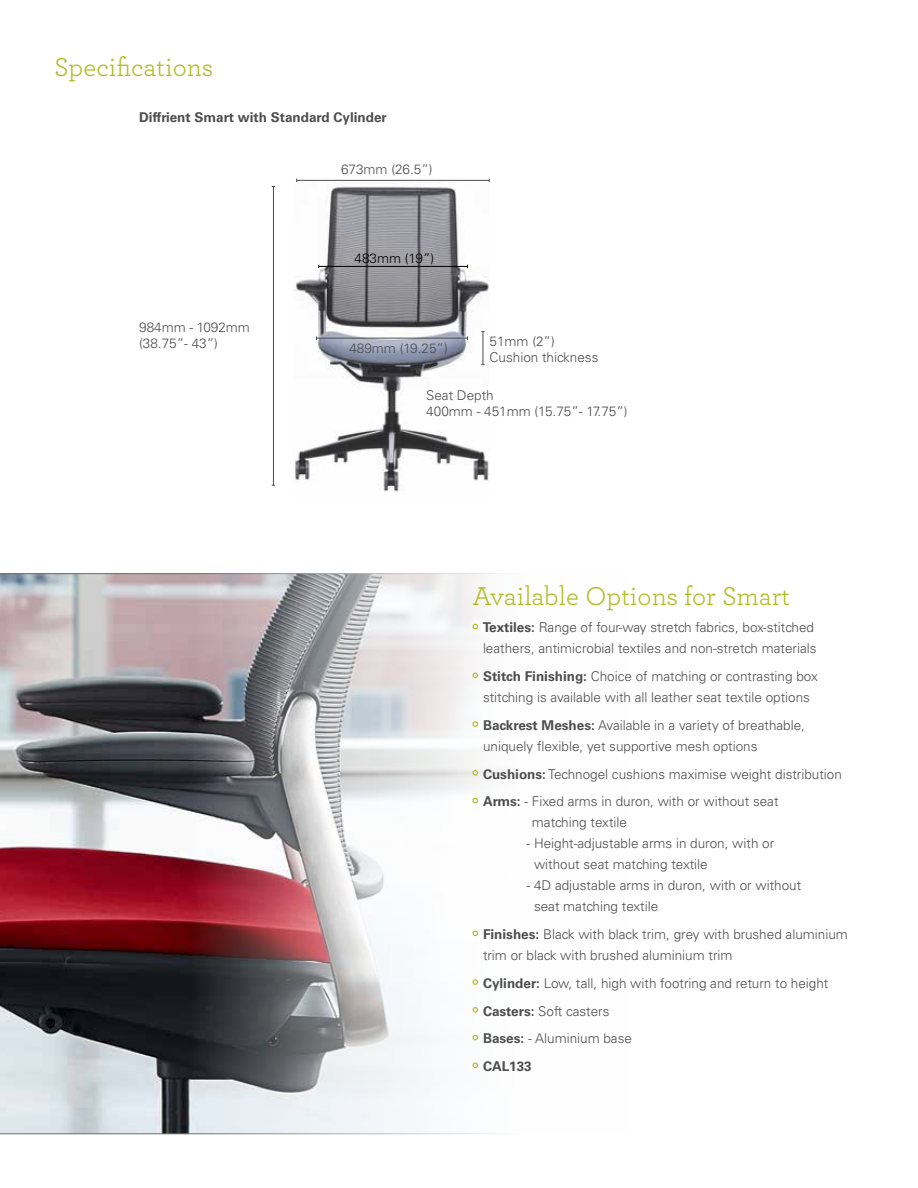
<style>
.page{position:relative;width:918px;height:1188px;background:#fff}
.page>*{position:absolute;margin:0;border:0;box-sizing:border-box;transform-origin:0 0}
.t1{font:27px "Archer";color:#b0bc22}
.t2{font:300 13.5px/21px "Univers";color:#4d4d4f}
.t3{font:700 13.5px "Univers";color:#4d4d4f}
.t4{font:300 13.5px "Univers";color:#000}
.s1{font-weight:700}
</style>
<div class="page">
<svg style="left:0;top:573px;width:505px;height:561px"></svg>
<svg style="left:472px;top:624px;width:6px;height:5px"></svg>
<svg style="left:472px;top:673px;width:6px;height:5px"></svg>
<svg style="left:472px;top:721px;width:6px;height:6px"></svg>
<svg style="left:472px;top:770px;width:6px;height:6px"></svg>
<svg style="left:472px;top:798px;width:6px;height:5px"></svg>
<svg style="left:472px;top:931px;width:6px;height:5px"></svg>
<svg style="left:472px;top:979px;width:6px;height:6px"></svg>
<svg style="left:472px;top:1007px;width:6px;height:6px"></svg>
<svg style="left:472px;top:1035px;width:6px;height:5px"></svg>
<svg style="left:472px;top:1063px;width:6px;height:5px"></svg>
<img style="left:294px;top:186px;width:196px;height:306px">
<hr style="left:273px;top:186px;width:1px;height:299px;background:#4d4d4f">
<hr style="left:483px;top:332px;width:1px;height:33px;background:#4d4d4f">
<hr style="left:297px;top:180px;width:192px;height:1px;background:#4d4d4f">
<hr style="left:319px;top:266px;width:148px;height:1px;background:#000">
<hr style="left:317px;top:338px;width:150px;height:1px;background:#4d4d4f">
<h1 class="t1" style="left:54px;top:48px;width:161px">Specifications</h1>
<p class="t3" style="left:139px;top:110px;width:249px">Diffrient Smart with Standard Cylinder</p>
<p class="t2" style="left:341px;top:159px;width:93px">673mm (26.5”)</p>
<p class="t2" style="left:139px;top:319px;width:112px;line-height:16.2px">984mm - 1092mm (38.75”- 43”)</p>
<p class="t4" style="left:355px;top:250px;width:81px">483mm (19”)</p>
<p class="t2" style="left:490px;top:333px;width:110px;line-height:16.2px">51mm (2”)<br>Cushion thickness</p>
<p class="t2" style="left:426px;top:387px;width:203px;line-height:16.2px">Seat Depth<br>400mm - 451mm (15.75”- 17.75”)</p>
<p class="t2" style="left:349px;top:338px;width:100px">489mm (19.25”)</p>
<h1 class="t1" style="left:472px;top:577px;width:319px">Available Options for Smart</h1>
<p class="t2" style="left:483px;top:617px;width:335px"><span class="s1">Textiles:</span> Range of four-way stretch fabrics, box-stitched leathers, antimicrobial textiles and non-stretch materials</p>
<p class="t2" style="left:483px;top:666px;width:336px"><span class="s1">Stitch Finishing:</span> Choice of matching or contrasting box stitching is available with all leather seat textile options</p>
<p class="t2" style="left:483px;top:715px;width:324px"><span class="s1">Backrest Meshes:</span> Available in a variety of breathable, uniquely flexible, yet supportive mesh options</p>
<p class="t2" style="left:483px;top:760px;width:360px;line-height:27.8px"><span class="s1">Cushions:</span> Technogel cushions maximise weight distribution<br><span class="s1">Arms:</span> - Fixed arms in duron, with or without seat</p>
<p class="t2" style="left:532px;top:812px;width:97px">matching textile</p>
<p class="t2" style="left:534px;top:833px;width:242px;text-indent:-8px">- Height-adjustable arms in duron, with or without seat matching textile</p>
<p class="t2" style="left:534px;top:875px;width:269px;text-indent:-8px">- 4D adjustable arms in duron, with or without seat matching textile</p>
<p class="t2" style="left:483px;top:924px;width:366px"><span class="s1">Finishes:</span> Black with black trim, grey with brushed aluminium trim or black with brushed aluminium trim</p>
<p class="t2" style="left:483px;top:969px;width:347px;line-height:27.8px"><span class="s1">Cylinder:</span> Low, tall, high with footring and return to height<br><span class="s1">Casters:</span> Soft casters<br><span class="s1">Bases:</span> - Aluminium base<br><span class="s1">CAL133</span></p>
</div>
